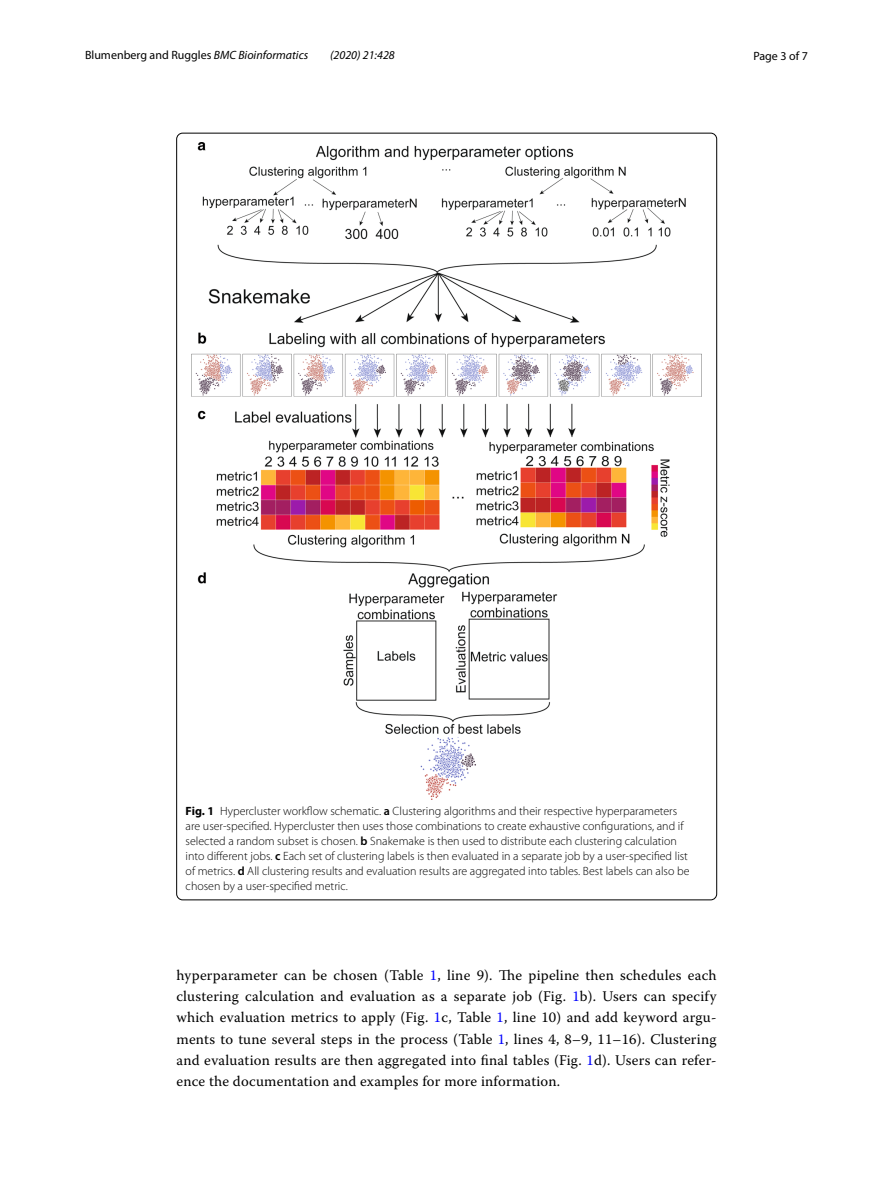
<style>
.page{position:relative;width:893px;height:1187px;background:#fff}
.page>*{position:absolute;margin:0;border:0;box-sizing:border-box;transform-origin:0 0}
.t1{font:14.7px/21.3px "Warnock Pro";letter-spacing:.015em;color:#000;text-align:justify}
.t2{font:300 12px/15px "Myriad Pro";color:#000}
.t3{font:12px "Myriad Pro";color:#000}
.t4{font:italic 12px "Myriad Pro";color:#000}
.s1{font-style:italic}
.s2{font-weight:700}
.s3{font-weight:600}
.s4{color:#00f}
</style>
<div class="page">
<img style="left:191px;top:142px;width:511px;height:657px">
<p class="t3" style="left:85px;top:48px;width:225px">Blumenberg and Ruggles <span class="s1">BMC Bioinformatics</span></p>
<p class="t4" style="left:330px;top:48px;width:66px">(2020) 21:428</p>
<p class="t3" style="left:753px;top:48px;width:56px">Page 3 of 7</p>
<p class="t2" style="left:186px;top:803px;width:505px"><span class="s2">Fig. 1</span> Hypercluster workflow schematic. <span class="s3">a</span> Clustering algorithms and their respective hyperparameters are user-specified. Hypercluster then uses those combinations to create exhaustive configurations, and if selected a random subset is chosen. <span class="s3">b</span> Snakemake is then used to distribute each clustering calculation into different jobs. <span class="s3">c</span> Each set of clustering labels is then evaluated in a separate job by a user-specified list of metrics. <span class="s3">d</span> All clustering results and evaluation results are aggregated into tables. Best labels can also be chosen by a user-specified metric.</p>
<p class="t1" style="left:176px;top:963px;width:542px">hyperparameter can be chosen (Table <span class="s4">1</span>, line 9). The pipeline then schedules each clustering calculation and evaluation as a separate job (Fig. <span class="s4">1</span>b). Users can specify which evaluation metrics to apply (Fig. <span class="s4">1</span>c, Table <span class="s4">1</span>, line 10) and add keyword argu&shy;ments to tune several steps in the process (Table <span class="s4">1</span>, lines 4, 8–9, 11–16). Clustering and evaluation results are then aggregated into final tables (Fig. <span class="s4">1</span>d). Users can refer&shy;ence the documentation and examples for more information.</p>
</div>
